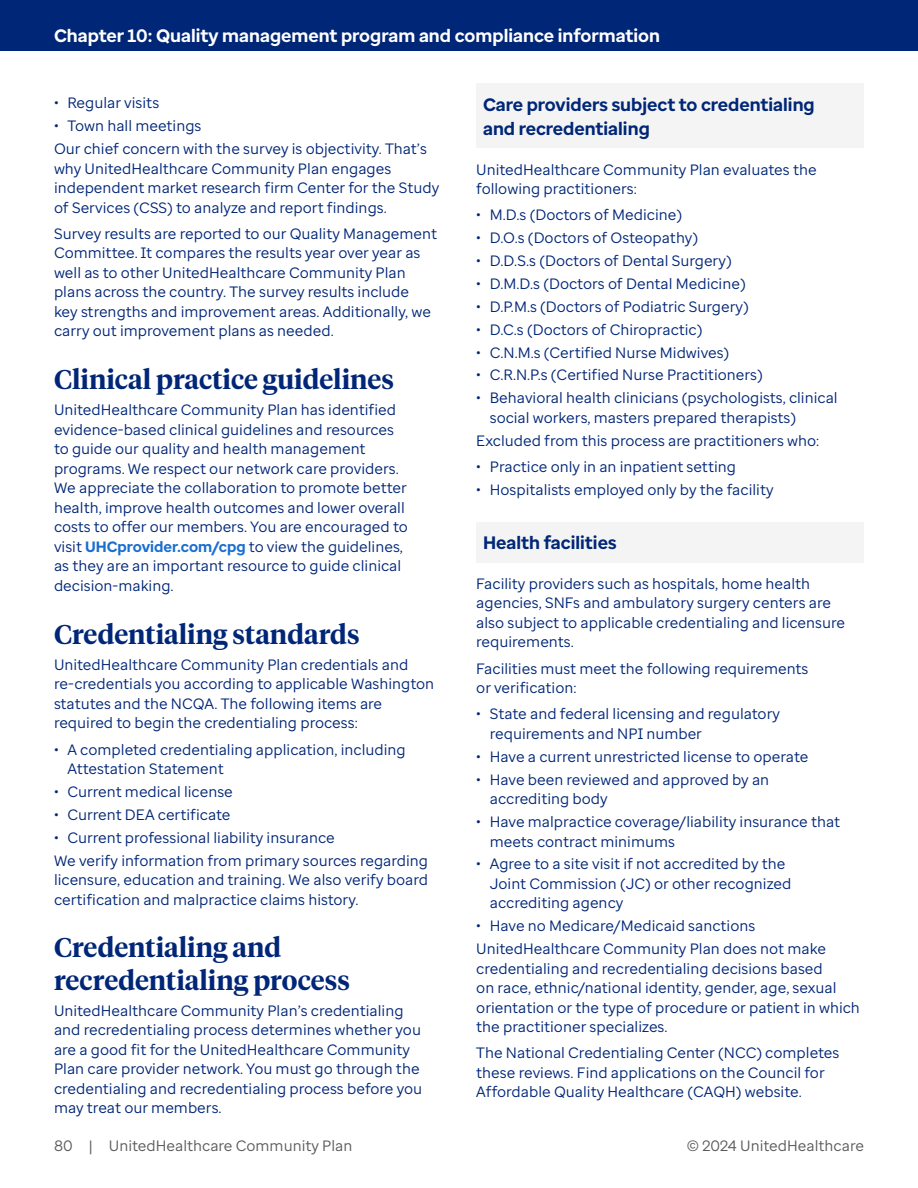
<style>
.page{position:relative;width:918px;height:1188px;background:#fff}
.page>*{position:absolute;margin:0;border:0;box-sizing:border-box;transform-origin:0 0}
.H4{font:600 27px/32.4px "UHC Serif Headline";color:#002677}
.H5_Sans_Gray_Shading{font:700 18px/24px "Enterprise Sans";color:#002677}
.t1{font:700 18px "Enterprise Sans";color:#fff}
.Body{font:15px/19.5px "Enterprise Sans";color:#002677}
.t2{font:15px "Enterprise Sans";color:#5a5a5a}
.s1{font-weight:700;color:#196ecf}
</style>
<div class="page">
<div style="left:0;top:0;width:918px;height:51px;background:#002677"></div>
<div style="left:476px;top:83px;width:388px;height:65px;background:#f4f4f4"></div>
<div style="left:476px;top:522px;width:388px;height:41px;background:#f4f4f4"></div>
<p class="t1" style="left:54px;top:24px;width:608px">Chapter 10: Quality management program and compliance information</p>
<p class="Body" style="left:54px;top:93px;width:107px">• Regular visits</p>
<p class="Body" style="left:54px;top:116px;width:149px">• Town hall meetings</p>
<p class="Body" style="left:54px;top:139px;width:387px">Our chief concern with the survey is objectivity. That’s why UnitedHealthcare Community Plan engages independent market research firm Center for the Study of Services (CSS) to analyze and report findings.</p>
<p class="Body" style="left:54px;top:224px;width:385px">Survey results are reported to our Quality Management Committee. It compares the results year over year as well as to other UnitedHealthcare Community Plan plans across the country. The survey results include<br>key strengths and improvement areas. Additionally, we carry out improvement plans as needed.</p>
<p class="H4" style="left:54px;top:362px;width:342px">Clinical practice guidelines</p>
<p class="Body" style="left:54px;top:400px;width:355px">UnitedHealthcare Community Plan has identified evidence-based clinical guidelines and resources to guide our quality and health management programs. We respect our network care providers.<br>We appreciate the collaboration to promote better health, improve health outcomes and lower overall costs to offer our members. You are encouraged to visit <span class="s1">UHCprovider.com/cpg</span> to view the guidelines, as they are an important resource to guide clinical decision-making.</p>
<p class="H4" style="left:54px;top:616px;width:307px">Credentialing standards</p>
<p class="Body" style="left:54px;top:655px;width:382px">UnitedHealthcare Community Plan credentials and re-credentials you according to applicable Washington statutes and the NCQA. The following items are required to begin the credentialing process:</p>
<p class="Body" style="left:68px;top:739px;width:340px;text-indent:-14px">• A completed credentialing application, including<br>Attestation Statement</p>
<p class="Body" style="left:54px;top:782px;width:180px">• Current medical license</p>
<p class="Body" style="left:54px;top:805px;width:178px">• Current DEA certificate</p>
<p class="Body" style="left:54px;top:827px;width:282px">• Current professional liability insurance</p>
<p class="Body" style="left:54px;top:850px;width:376px;text-align:justify">We verify information from primary sources regarding licensure, education and training. We also verify board certification and malpractice claims history.</p>
<p class="H4" style="left:54px;top:930px;width:298px">Credentialing and recredentialing process</p>
<p class="Body" style="left:54px;top:1001px;width:370px">UnitedHealthcare Community Plan’s credentialing and recredentialing process determines whether you are a good fit for the UnitedHealthcare Community Plan care provider network. You must go through the credentialing and recredentialing process before you may treat our members.</p>
<p class="H5_Sans_Gray_Shading" style="left:483px;top:92px;width:333px">Care providers subject to credentialing and recredentialing</p>
<p class="Body" style="left:476px;top:159px;width:342px">UnitedHealthcare Community Plan evaluates the following practitioners:</p>
<p class="Body" style="left:476px;top:205px;width:207px">• M.D.s (Doctors of Medicine)</p>
<p class="Body" style="left:476px;top:228px;width:223px">• D.O.s (Doctors of Osteopathy)</p>
<p class="Body" style="left:476px;top:251px;width:257px">• D.D.S.s (Doctors of Dental Surgery)</p>
<p class="Body" style="left:476px;top:274px;width:271px">• D.M.D.s (Doctors of Dental Medicine)</p>
<p class="Body" style="left:476px;top:297px;width:274px">• D.P.M.s (Doctors of Podiatric Surgery)</p>
<p class="Body" style="left:476px;top:319px;width:228px">• D.C.s (Doctors of Chiropractic)</p>
<p class="Body" style="left:476px;top:342px;width:255px">• C.N.M.s (Certified Nurse Midwives)</p>
<p class="Body" style="left:476px;top:365px;width:288px">• C.R.N.P.s (Certified Nurse Practitioners)</p>
<p class="Body" style="left:490px;top:388px;width:349px;text-indent:-14px">• Behavioral health clinicians (psychologists, clinical social workers, masters prepared therapists)</p>
<p class="Body" style="left:476px;top:430px;width:345px">Excluded from this process are practitioners who:</p>
<p class="Body" style="left:476px;top:457px;width:261px">• Practice only in an inpatient setting</p>
<p class="Body" style="left:476px;top:480px;width:299px">• Hospitalists employed only by the facility</p>
<p class="H5_Sans_Gray_Shading" style="left:483px;top:531px;width:135px">Health facilities</p>
<p class="Body" style="left:476px;top:574px;width:370px">Facility providers such as hospitals, home health agencies, SNFs and ambulatory surgery centers are also subject to applicable credentialing and licensure requirements.</p>
<p class="Body" style="left:476px;top:658px;width:334px">Facilities must meet the following requirements or verification:</p>
<p class="Body" style="left:490px;top:704px;width:292px;text-indent:-14px">• State and federal licensing and regulatory requirements and NPI number</p>
<p class="Body" style="left:476px;top:747px;width:334px">• Have a current unrestricted license to operate</p>
<p class="Body" style="left:490px;top:769px;width:281px;text-indent:-14px">• Have been reviewed and approved by an accrediting body</p>
<p class="Body" style="left:490px;top:812px;width:352px;text-indent:-14px">• Have malpractice coverage/liability insurance that meets contract minimums</p>
<p class="Body" style="left:490px;top:854px;width:303px;text-indent:-14px">• Agree to a site visit if not accredited by the<br>Joint Commission (JC) or other recognized accrediting agency</p>
<p class="Body" style="left:476px;top:916px;width:281px">• Have no Medicare/Medicaid sanctions</p>
<p class="Body" style="left:476px;top:939px;width:385px">UnitedHealthcare Community Plan does not make credentialing and recredentialing decisions based<br>on race, ethnic/national identity, gender, age, sexual orientation or the type of procedure or patient in which the practitioner specializes.</p>
<p class="Body" style="left:476px;top:1043px;width:365px">The National Credentialing Center (NCC) completes these reviews. Find applications on the Council for<br>Affordable Quality Healthcare (CAQH) website.</p>
<p class="t2" style="left:54px;top:1136px;width:300px">80 | UnitedHealthcare Community Plan</p>
<p class="t2" style="left:687px;top:1136px;width:178px">© 2024 UnitedHealthcare</p>
</div>
